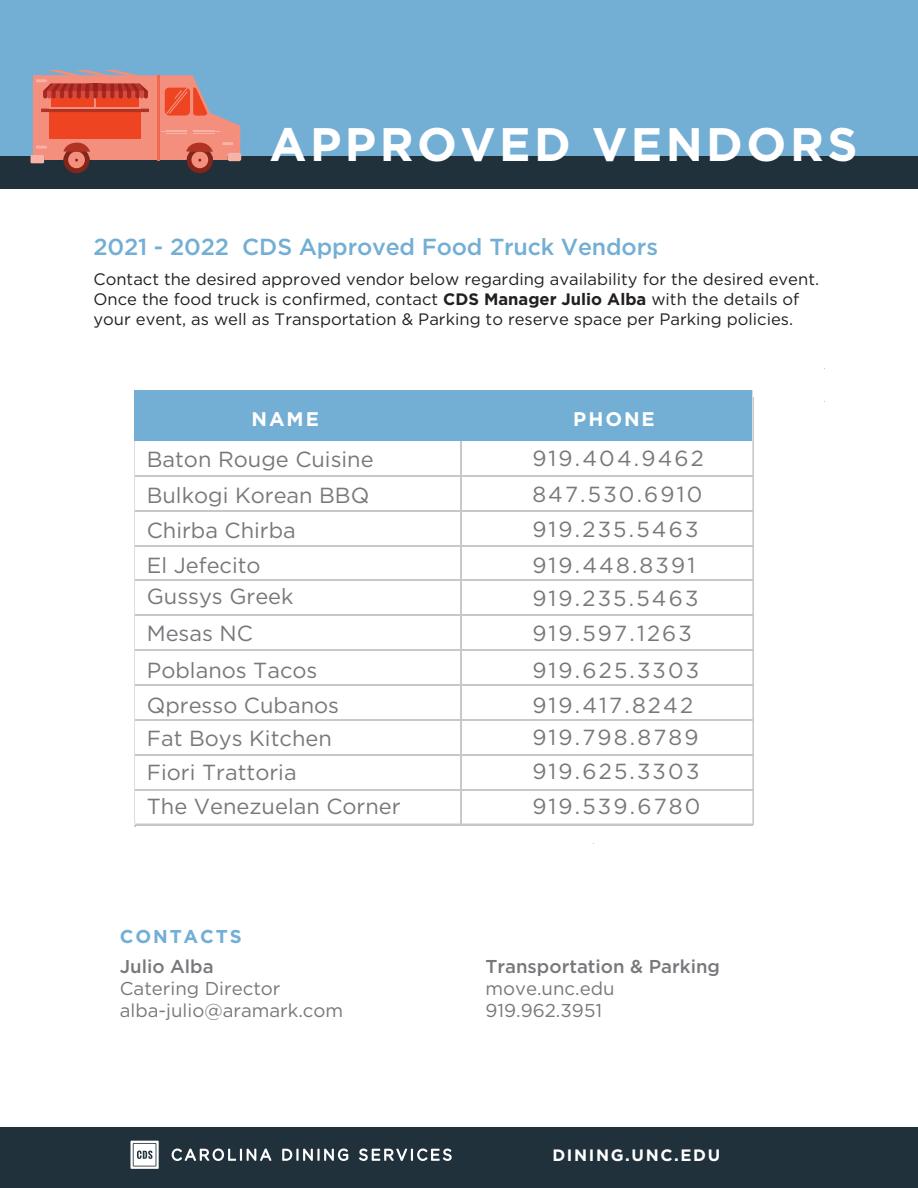
<style>
.page{position:relative;width:918px;height:1188px;background:#fff}
.page>*{position:absolute;margin:0;border:0;box-sizing:border-box;transform-origin:0 0}
.t1{font:700 46.95px "Gotham";letter-spacing:.075em;color:#fff}
.t2{font:500 23.25px "Gotham";letter-spacing:-.01em;color:#73aed4}
.t3{font:21.9px/35.4px "Gotham";color:#76787b}
.t4{font:21.9px/35px "Gotham";letter-spacing:.1em;color:#76787b}
.t5{font:700 19.8px "Gotham";letter-spacing:.1em;color:#fff}
.t6{font:18.6px/22.2px "Gotham";color:#76787b}
.t7{font:500 18.6px "Gotham";color:#76787b}
.t8{font:700 18.6px "Gotham";letter-spacing:.1em;color:#73aed4}
.t9{font:16.5px/19.8px "Gotham";color:#231f20}
.t10{font:700 16.5px "Gotham";letter-spacing:.1em;color:#fff}
.s1{font-weight:700}
</style>
<div class="page">
<div style="left:0;top:0;width:918px;height:156px;background:#73aed4"></div>
<div style="left:0;top:156px;width:918px;height:33px;background:#21313c"></div>
<div style="left:0;top:1127px;width:918px;height:61px;background:#21313c"></div>
<svg style="left:130px;top:1141px;width:29px;height:28px"></svg>
<svg style="left:172px;top:1149px;width:99px;height:12px"></svg>
<svg style="left:282px;top:1149px;width:66px;height:12px"></svg>
<svg style="left:359px;top:1149px;width:93px;height:12px"></svg>
<hr style="left:135px;top:824px;width:618px;height:1px;background:#c7c8ca">
<hr style="left:753px;top:397px;width:1px;height:428px;background:#c7c8ca">
<svg style="left:134px;top:390px;width:619px;height:434px"></svg>
<div style="left:134px;top:390px;width:618px;height:51px;background:#73aed4"></div>
<svg style="left:31px;top:70px;width:210px;height:103px"></svg>
<h1 class="t1" style="left:269px;top:113px;width:590px">APPROVED VENDORS</h1>
<h2 class="t2" style="left:93px;top:231px;width:566px">2021 - 2022 CDS Approved Food Truck Vendors</h2>
<p class="t9" style="left:93px;top:269px;width:727px">Contact the desired approved vendor below regarding availability for the desired event.<br>Once the food truck is confirmed, contact <span class="s1">CDS Manager Julio Alba</span> with the details of your event, as well as Transportation &amp; Parking to reserve space per Parking policies.</p>
<p class="t5" style="left:252px;top:406px;width:69px">NAME</p>
<p class="t5" style="left:573px;top:406px;width:83px">PHONE</p>
<h3 class="t3" style="left:147px;top:441px;width:228px">Baton Rouge Cuisine<br>Bulkogi Korean BBQ<br>Chirba Chirba<br>El Jefecito</h3>
<h3 class="t3" style="left:147px;top:578px;width:194px;line-height:36.5px">Gussys Greek<br>Mesas NC<br>Poblanos Tacos<br>Qpresso Cubanos</h3>
<h3 class="t4" style="left:532px;top:441px;width:173px">919.404.9462<br>847.530.6910<br>919.235.5463<br>919.448.8391<br>919.235.5463<br>919.597.1263</h3>
<h3 class="t4" style="left:532px;top:652px;width:169px">919.625.3303<br>919.417.8242</h3>
<h3 class="t3" style="left:147px;top:720px;width:187px">Fat Boys Kitchen</h3>
<h3 class="t4" style="left:532px;top:719px;width:168px">919.798.8789</h3>
<h3 class="t3" style="left:147px;top:754px;width:151px">Fiori Trattoria</h3>
<h3 class="t4" style="left:532px;top:754px;width:169px">919.625.3303</h3>
<h3 class="t3" style="left:147px;top:788px;width:255px">The Venezuelan Corner</h3>
<h3 class="t4" style="left:532px;top:788px;width:170px">919.539.6780</h3>
<p class="t8" style="left:120px;top:924px;width:123px">CONTACTS</p>
<p class="t7" style="left:120px;top:954px;width:95px">Julio Alba</p>
<p class="t6" style="left:120px;top:977px;width:225px">Catering Director alba-julio@aramark.com</p>
<p class="t7" style="left:485px;top:954px;width:236px">Transportation &amp; Parking</p>
<p class="t6" style="left:485px;top:977px;width:131px">move.unc.edu<br>919.962.3951</p>
<p class="t10" style="left:552px;top:1144px;width:169px">DINING.UNC.EDU</p>
</div>
